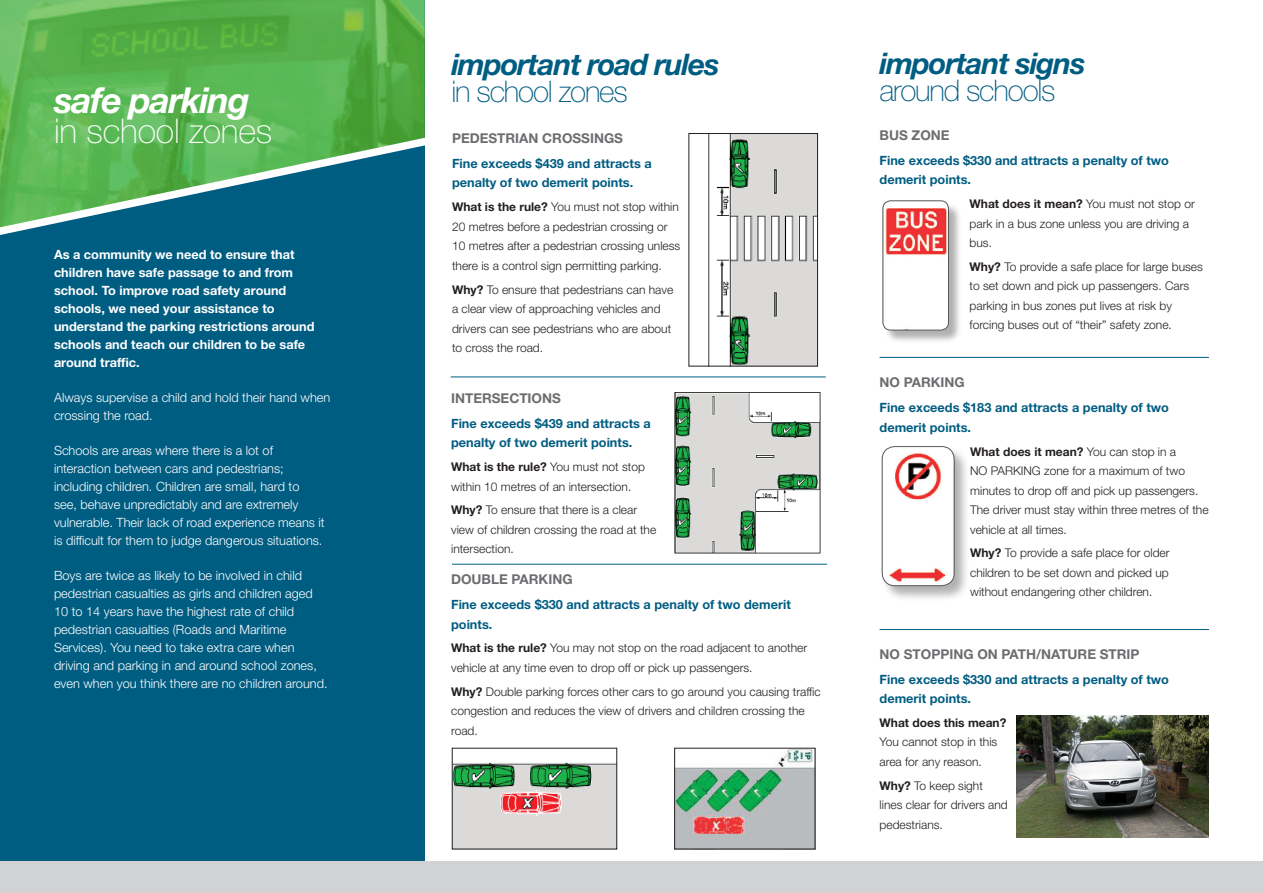
<style>
.page{position:relative;width:1263px;height:893px;background:#fff}
.page>*{position:absolute;margin:0;border:0;box-sizing:border-box;transform-origin:0 0}
.t1{font:italic 700 35.85px "Helvetica Neue LT Std";letter-spacing:-.04em;color:#fff}
.t2{font:100 34.05px "Helvetica Neue LT Std";letter-spacing:-.005em;color:#fff}
.t3{font:italic 700 29.85px/26.4px "Helvetica Neue LT Std";letter-spacing:-.04em;color:#005d82}
.t4{font:700 13.5px "Helvetica Neue LT Std";color:#6c6d70}
.t5{font:300 12.75px/18px "Helvetica Neue LT Std";color:#fff}
.t6{font:700 12.75px/19.5px "Helvetica Neue LT Std";color:#005d82}
.t7{font:700 12.75px/18px "Helvetica Neue LT Std";color:#fff}
.t8{font:300 12px/19.5px "Helvetica Neue LT Std";color:#231f20}
.s1{font-weight:100;font-style:normal}
.s2{font-weight:700}
</style>
<div class="page">
<div style="left:0;top:0;width:425px;height:878px;background:#005d82"></div>
<img style="left:0;top:0;width:425px;height:102px">
<svg style="left:0;top:102px;width:425px;height:133px"></svg>
<div style="left:0;top:862px;width:1263px;height:31px;background:#d1d2d4"></div>
<div style="left:884px;top:202px;width:78px;height:142px;background:#231f20;opacity:.35"></div>
<img style="left:883px;top:201px;width:65px;height:129px">
<div style="left:883px;top:201px;width:65px;height:129px;border:1px solid #57585a;border-radius:8px"></div>
<hr style="left:451px;top:377px;width:375px;height:1px;background:#005d82">
<img style="left:708px;top:135px;width:108px;height:229px">
<div style="left:689px;top:133px;width:129px;height:233px;border:1px solid #231f20"></div>
<hr style="left:452px;top:564px;width:375px;height:1px;background:#005d82">
<img style="left:454px;top:762px;width:161px;height:85px">
<div style="left:452px;top:748px;width:165px;height:101px;border:1px solid #231f20"></div>
<img style="left:676px;top:750px;width:137px;height:97px">
<hr style="left:879px;top:357px;width:330px;height:1px;background:#005d82">
<hr style="left:879px;top:629px;width:330px;height:1px;background:#005d82">
<img style="left:1016px;top:716px;width:193px;height:121px">
<div style="left:881px;top:446px;width:89px;height:155px;background:#231f20;opacity:.35"></div>
<img style="left:882px;top:447px;width:72px;height:139px">
<div style="left:882px;top:446px;width:72px;height:140px;border:1px solid #57585a;border-radius:13px"></div>
<img style="left:674px;top:392px;width:147px;height:162px">
<p class="t1" style="left:54px;top:78px;width:197px">safe parking</p>
<p class="t2" style="left:54px;top:112px;width:220px">in school zones</p>
<p class="t7" style="left:54px;top:245px;width:262px">As a community we need to ensure that children have safe passage to and from school. To improve road safety around schools, we need your assistance to understand the parking restrictions around schools and teach our children to be safe around traffic.</p>
<p class="t5" style="left:54px;top:388px;width:278px">Always supervise a child and hold their hand when crossing the road.</p>
<p class="t5" style="left:54px;top:441px;width:272px">Schools are areas where there is a lot of interaction between cars and pedestrians; including children. Children are small, hard to see, behave unpredictably and are extremely vulnerable. Their lack of road experience means it is difficult for them to judge dangerous situations.</p>
<p class="t5" style="left:54px;top:566px;width:275px">Boys are twice as likely to be involved in child pedestrian casualties as girls and children aged 10 to 14 years have the highest rate of child pedestrian casualties (Roads and Maritime Services). You need to take extra care when driving and parking in and around school zones, even when you think there are no children around.</p>
<p class="t3" style="left:451px;top:51px;width:270px">important road rules <span class="s1">in school zones</span></p>
<p class="t4" style="left:452px;top:130px;width:173px">PEDESTRIAN CROSSINGS</p>
<p class="t6" style="left:452px;top:153px;width:201px">Fine exceeds $439 and attracts a penalty of two demerit points.</p>
<p class="t8" style="left:452px;top:197px;width:230px"><span class="s2">What is the rule?</span> You must not stop within 20 metres before a pedestrian crossing or 10 metres after a pedestrian crossing unless there is a control sign permitting parking.</p>
<p class="t8" style="left:452px;top:279px;width:223px"><span class="s2">Why?</span> To ensure that pedestrians can have a clear view of approaching vehicles and drivers can see pedestrians who are about to cross the road.</p>
<p class="t4" style="left:451px;top:390px;width:111px">INTERSECTIONS</p>
<p class="t6" style="left:451px;top:413px;width:201px">Fine exceeds $439 and attracts a penalty of two demerit points.</p>
<p class="t8" style="left:451px;top:457px;width:195px"><span class="s2">What is the rule?</span> You must not stop within 10 metres of an intersection.</p>
<p class="t8" style="left:451px;top:500px;width:207px"><span class="s2">Why?</span> To ensure that there is a clear view of children crossing the road at the intersection.</p>
<p class="t4" style="left:451px;top:571px;width:123px">DOUBLE PARKING</p>
<p class="t6" style="left:451px;top:594px;width:341px">Fine exceeds $330 and attracts a penalty of two demerit points.</p>
<p class="t8" style="left:451px;top:638px;width:358px"><span class="s2">What is the rule?</span> You may not stop on the road adjacent to another vehicle at any time even to drop off or pick up passengers.</p>
<p class="t8" style="left:451px;top:681px;width:371px"><span class="s2">Why?</span> Double parking forces other cars to go around you causing traffic congestion and reduces the view of drivers and children crossing the road.</p>
<p class="t3" style="left:879px;top:50px;width:208px">important signs <span class="s1">around schools</span></p>
<p class="t4" style="left:879px;top:127px;width:72px">BUS ZONE</p>
<p class="t6" style="left:879px;top:150px;width:291px">Fine exceeds $330 and attracts a penalty of two demerit points.</p>
<p class="t8" style="left:970px;top:194px;width:227px"><span class="s2">What does it mean?</span> You must not stop or park in a bus zone unless you are driving a bus.</p>
<p class="t8" style="left:970px;top:257px;width:235px"><span class="s2">Why?</span> To provide a safe place for large buses to set down and pick up passengers. Cars parking in bus zones put lives at risk by forcing buses out of “their” safety zone.</p>
<p class="t4" style="left:879px;top:374px;width:87px">NO PARKING</p>
<p class="t6" style="left:879px;top:398px;width:291px">Fine exceeds $183 and attracts a penalty of two demerit points.</p>
<p class="t8" style="left:970px;top:441px;width:240px"><span class="s2">What does it mean?</span> You can stop in a<br>NO PARKING zone for a maximum of two minutes to drop off and pick up passengers.<br>The driver must stay within three metres of the vehicle at all times.</p>
<p class="t8" style="left:970px;top:543px;width:201px;text-align:justify"><span class="s2">Why?</span> To provide a safe place for older children to be set down and picked up without endangering other children.</p>
<p class="t4" style="left:879px;top:645px;width:262px">NO STOPPING ON PATH/NATURE STRIP</p>
<p class="t6" style="left:879px;top:669px;width:291px">Fine exceeds $330 and attracts a penalty of two demerit points.</p>
<p class="t8" style="left:879px;top:713px;width:128px"><span class="s2">What does this mean?<br></span>You cannot stop in this area for any reason.</p>
<p class="t8" style="left:879px;top:775px;width:130px"><span class="s2">Why?</span> To keep sight lines clear for drivers and pedestrians.</p>
</div>
